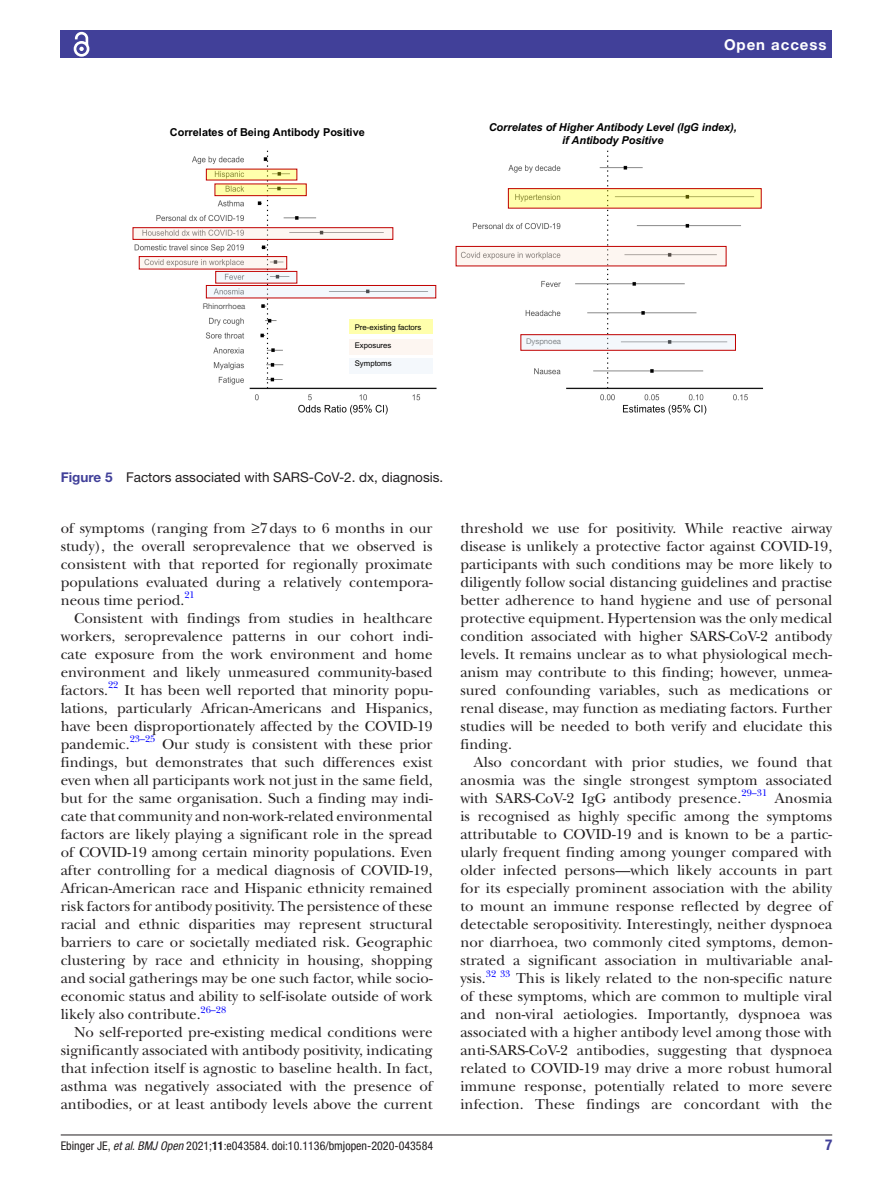
<style>
.page{position:relative;width:893px;height:1191px;background:#fff}
.page>*{position:absolute;margin:0;border:0;box-sizing:border-box;transform-origin:0 0}
.t1{font:15px/18px "New Baskerville";color:#231f20;text-align:justify}
.t2{font:700 15px "Helvetica Neue LT Std";letter-spacing:.065em;color:#fff}
.t3{font:700 condensed 15px "Helvetica Neue LT Std";color:#414099}
.t4{font:13.5px "Helvetica Neue LT Std";color:#231f20}
.t5{font:condensed 12px "Helvetica Neue LT Std";color:#231f20}
.t6{font:italic 700 10.95px/12.5px "Arial";letter-spacing:-.005em;color:#000;text-align:center}
.t7{font:700 10.95px "Arial";letter-spacing:-.005em;color:#000}
.t8{font:9.9px "New Baskerville";color:#00f}
.t9{font:7.8px "Arial";letter-spacing:-.005em;color:#000}
.t10{font:7.8px "Helvetica Neue";color:#595959}
.s1{font-weight:700;color:#414099}
.s2{font-style:italic}
.s3{font-weight:700}
</style>
<div class="page">
<hr style="left:61px;top:1134px;width:771px;height:1px;background:#231f20">
<div style="left:61px;top:31px;width:771px;height:27px;background:#414099"></div>
<svg style="left:73px;top:31px;width:17px;height:26px"></svg>
<img style="left:132px;top:150px;width:631px;height:265px">
<div style="left:350px;top:358px;width:83px;height:15px;background:#f4f8fc"></div>
<div style="left:350px;top:339px;width:83px;height:15px;background:#fdf6f1"></div>
<div style="left:350px;top:319px;width:83px;height:15px;background:#ffffac"></div>
<div style="left:206px;top:169px;width:91px;height:11px;background:#ff0;opacity:.33"></div>
<div style="left:139px;top:256px;width:148px;height:13px;background:#fbe5d6;opacity:.33"></div>
<div style="left:139px;top:256px;width:148px;height:13px;border:1px solid #c00000"></div>
<div style="left:133px;top:228px;width:260px;height:11px;background:#fbe5d6;opacity:.33"></div>
<div style="left:133px;top:227px;width:260px;height:13px;border:1px solid #c00000"></div>
<div style="left:215px;top:184px;width:91px;height:12px;background:#ff0;opacity:.33"></div>
<div style="left:215px;top:183px;width:92px;height:13px;border:1px solid #c00000"></div>
<div style="left:216px;top:271px;width:81px;height:12px;background:#deebf7;opacity:.33"></div>
<div style="left:215px;top:271px;width:82px;height:12px;border:1px solid #c00000"></div>
<div style="left:508px;top:189px;width:253px;height:19px;background:#ff0;opacity:.33"></div>
<div style="left:508px;top:188px;width:254px;height:20px;border:1px solid #c00000"></div>
<div style="left:456px;top:246px;width:270px;height:20px;background:#fbe5d6;opacity:.33"></div>
<div style="left:456px;top:246px;width:270px;height:20px;border:1px solid #c00000"></div>
<div style="left:197px;top:297px;width:54px;height:15px;background:#fff"></div>
<div style="left:521px;top:335px;width:214px;height:15px;background:#deebf7;opacity:.33"></div>
<div style="left:520px;top:334px;width:216px;height:17px;border:1px solid #c00000"></div>
<div style="left:206px;top:285px;width:230px;height:13px;background:#deebf7;opacity:.33"></div>
<div style="left:206px;top:285px;width:230px;height:13px;border:1px solid #c00000"></div>
<p class="t2" style="left:724px;top:35px;width:104px">Open access</p>
<p class="t7" style="left:170px;top:124px;width:196px">Correlates of Being Antibody Positive</p>
<p class="t6" style="left:489px;top:121px;width:250px">Correlates of Higher Antibody Level (IgG index), if Antibody Positive</p>
<p class="t10" style="left:203px;top:300px;width:44px">Rhinorrhoea</p>
<p class="t9" style="left:355px;top:322px;width:68px">Pre-existing factors</p>
<p class="t9" style="left:355px;top:340px;width:38px">Exposures</p>
<p class="t9" style="left:355px;top:358px;width:38px">Symptoms</p>
<p class="t10" style="left:526px;top:336px;width:37px">Dyspnoea</p>
<p class="t4" style="left:61px;top:468px;width:384px"><span class="s1">Figure 5</span> Factors associated with SARS-CoV-2. dx, diagnosis.</p>
<p class="t1" style="left:61px;top:519px;width:373px">of symptoms (ranging from ≥7days to 6 months in our study), the overall seroprevalence that we observed is consistent with that reported for regionally proximate populations evaluated during a relatively contempora&shy;neous time period.</p>
<p class="t8" style="left:184px;top:589px;width:12px">21</p>
<p class="t1" style="left:61px;top:609px;width:373px;text-indent:14px">Consistent with findings from studies in healthcare workers, seroprevalence patterns in our cohort indi&shy;cate exposure from the work environment and home environment and likely unmeasured community-based factors.</p>
<p class="t8" style="left:108px;top:679px;width:12px">22</p>
<p class="t1" style="left:61px;top:681px;width:373px;text-indent:64px">It has been well reported that minority popu&shy;lations, particularly African-Americans and Hispanics, have been disproportionately affected by the COVID-19 pandemic.</p>
<p class="t8" style="left:130px;top:733px;width:27px">23–25</p>
<p class="t1" style="left:61px;top:735px;width:373px;text-indent:101px">Our study is consistent with these prior findings, but demonstrates that such differences exist even when all participants work not just in the same field, but for the same organisation. Such a finding may indi&shy;cate that community and non-work-related environmental factors are likely playing a significant role in the spread of COVID-19 among certain minority populations. Even after controlling for a medical diagnosis of COVID-19, African-American race and Hispanic ethnicity remained risk factors for antibody positivity. The persistence of these racial and ethnic disparities may represent structural barriers to care or societally mediated risk. Geographic clustering by race and ethnicity in housing, shopping and social gatherings may be one such factor, while socio&shy;economic status and ability to self-isolate outside of work likely also contribute.</p>
<p class="t8" style="left:201px;top:1003px;width:27px">26–28</p>
<p class="t1" style="left:61px;top:1023px;width:373px;text-indent:14px">No self-reported pre-existing medical conditions were significantly associated with antibody positivity, indicating that infection itself is agnostic to baseline health. In fact, asthma was negatively associated with the presence of antibodies, or at least antibody levels above the current</p>
<p class="t1" style="left:460px;top:519px;width:373px">threshold we use for positivity. While reactive airway disease is unlikely a protective factor against COVID-19, participants with such conditions may be more likely to diligently follow social distancing guidelines and practise better adherence to hand hygiene and use of personal protective equipment. Hypertension was the only medical condition associated with higher SARS-CoV-2 antibody levels. It remains unclear as to what physiological mech&shy;anism may contribute to this finding; however, unmea&shy;sured confounding variables, such as medications or renal disease, may function as mediating factors. Further studies will be needed to both verify and elucidate this finding.</p>
<p class="t1" style="left:460px;top:753px;width:373px;text-indent:14px">Also concordant with prior studies, we found that anosmia was the single strongest symptom associated with SARS-CoV-2 IgG antibody presence.</p>
<p class="t8" style="left:741px;top:787px;width:27px">29–31</p>
<p class="t1" style="left:460px;top:789px;width:373px;text-indent:314px">Anosmia is recognised as highly specific among the symptoms attributable to COVID-19 and is known to be a partic&shy;ularly frequent finding among younger compared with older infected persons—which likely accounts in part for its especially prominent association with the ability to mount an immune response reflected by degree of detectable seropositivity. Interestingly, neither dyspnoea nor diarrhoea, two commonly cited symptoms, demon&shy;strated a significant association in multivariable anal&shy;ysis.</p>
<p class="t8" style="left:486px;top:967px;width:26px">32 33</p>
<p class="t1" style="left:460px;top:969px;width:373px;text-indent:56px">This is likely related to the non-specific nature of these symptoms, which are common to multiple viral and non-viral aetiologies. Importantly, dyspnoea was associated with a higher antibody level among those with anti-SARS-CoV-2 antibodies, suggesting that dyspnoea related to COVID-19 may drive a more robust humoral immune response, potentially related to more severe infection. These findings are concordant with the</p>
<p class="t5" style="left:61px;top:1138px;width:374px">Ebinger JE, <span class="s2">et al</span>. <span class="s2">BMJ Open</span> 2021;<span class="s3">11</span>:e043584. doi:10.1136/bmjopen-2020-043584</p>
<p class="t3" style="left:825px;top:1135px;width:9px">7</p>
</div>
